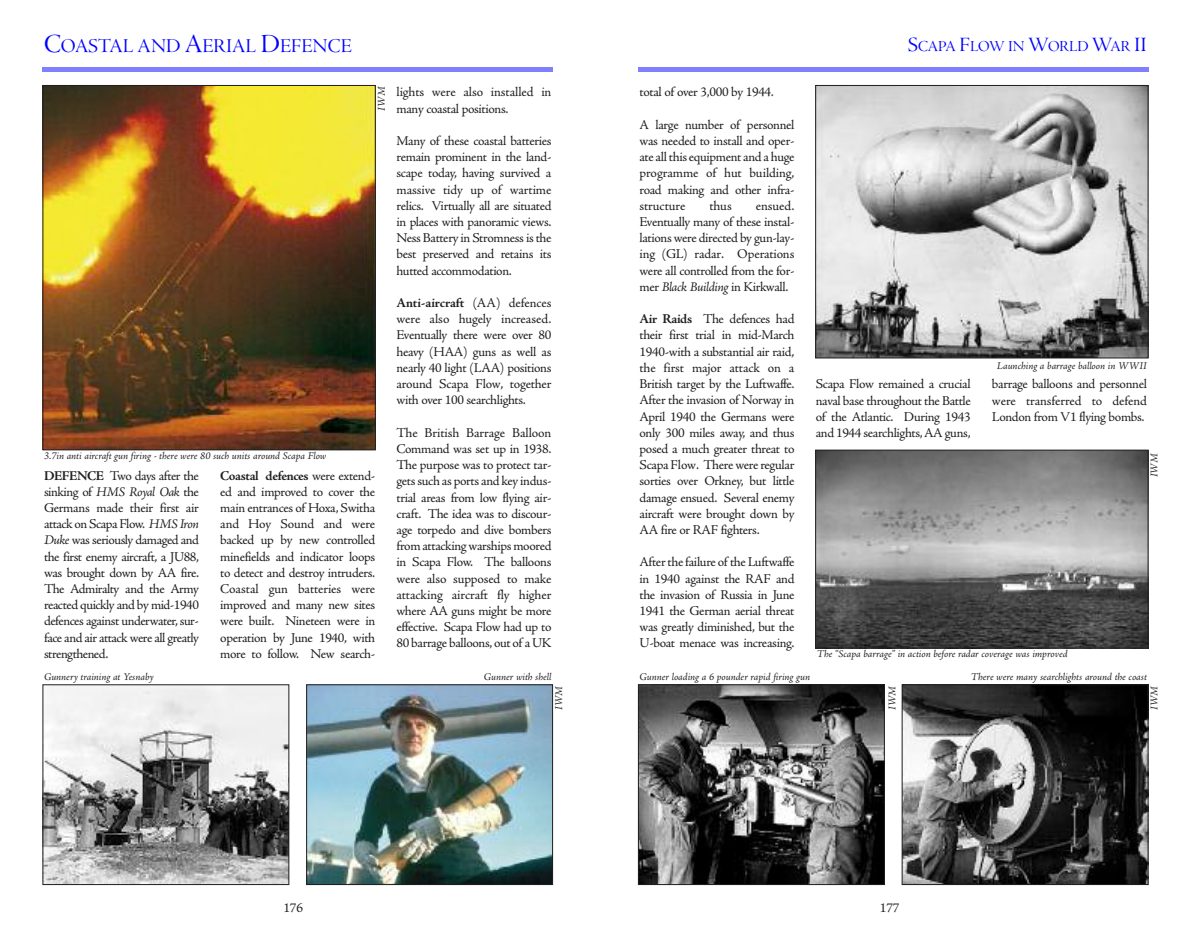
<style>
.page{position:relative;width:1191px;height:936px;background:#fff}
.page>*{position:absolute;margin:0;border:0;box-sizing:border-box;transform-origin:0 0}
.t1{font:20.25px "Adobe Jenson Pro Disp";color:#00f}
.t2{font:15.75px "Adobe Jenson Pro Disp";letter-spacing:-.005em;color:#00f}
.t3{font:13.5px/16.2px "Adobe Jenson Pro";letter-spacing:-.025em;color:#201e21;text-align:justify}
.t4{font:italic 10.5px "Adobe Jenson Pro";letter-spacing:-.005em;color:#201e21}
.s1{font-size:27px}
.s2{font-size:21px}
.s3{font-weight:700}
.s4{font-style:italic}
</style>
<div class="page">
<hr style="left:638px;top:68px;width:510px;height:4px;background:#8080ff">
<img style="left:640px;top:686px;width:242px;height:196px">
<div style="left:638px;top:684px;width:246px;height:200px;border:1px solid #201e21"></div>
<img style="left:903px;top:686px;width:243px;height:196px">
<div style="left:901px;top:684px;width:247px;height:200px;border:1px solid #201e21"></div>
<img style="left:45px;top:87px;width:329px;height:361px">
<div style="left:43px;top:85px;width:333px;height:365px;border:1px solid #201e21"></div>
<hr style="left:43px;top:68px;width:510px;height:4px;background:#8080ff">
<img style="left:817px;top:87px;width:329px;height:269px">
<div style="left:815px;top:85px;width:333px;height:273px;border:1px solid #201e21"></div>
<img style="left:45px;top:686px;width:242px;height:196px">
<img style="left:308px;top:686px;width:243px;height:196px">
<div style="left:306px;top:684px;width:247px;height:200px;border:1px solid #201e21"></div>
<img style="left:817px;top:451px;width:329px;height:195px">
<div style="left:815px;top:449px;width:333px;height:199px;border:1px solid #201e21"></div>
<h1 class="t1" style="left:44px;top:39px;width:309px"><span class="s1">C</span>OASTAL AND <span class="s1">A</span>ERIAL <span class="s1">D</span>EFENCE</h1>
<p class="t2" style="left:907px;top:40px;width:241px"><span class="s2">S</span>CAPA <span class="s2">F</span>LOW IN <span class="s2">W</span>ORLD <span class="s2">W</span>AR <span class="s2">II</span></p>
<p class="t4" style="left:377px;top:111px;width:26px;rotate:-90deg">IWM</p>
<p class="t4" style="left:44px;top:452px;width:284px">3.7in anti aircraft gun firing - there were 80 such units around Scapa Flow</p>
<p class="t3" style="left:44px;top:468px;width:156px"><span class="s3">DEFENCE</span> Two days after the sinking of <span class="s4">HMS Royal Oak</span> the Germans made their first air attack on Scapa Flow. <span class="s4">HMS Iron Duke</span> was seriously damaged and the first enemy aircraft, a JU88, was brought down by AA fire.<br>The Admiralty and the Army reacted quickly and by mid-1940 defences against underwater, sur&shy;face and air attack were all greatly strengthened.</p>
<p class="t3" style="left:220px;top:468px;width:156px"><span class="s3">Coastal defences</span> were extend&shy;ed and improved to cover the main entrances of Hoxa, Switha and Hoy Sound and were backed up by new controlled minefields and indicator loops to detect and destroy intruders.<br>Coastal gun batteries were improved and many new sites were built. Nineteen were in operation by June 1940, with more to follow. New search-</p>
<p class="t3" style="left:396px;top:85px;width:156px">lights were also installed in many coastal positions.</p>
<p class="t3" style="left:396px;top:134px;width:156px">Many of these coastal batteries remain prominent in the land&shy;scape today, having survived a massive tidy up of wartime relics. Virtually all are situated in places with panoramic views.<br>Ness Battery in Stromness is the best preserved and retains its hutted accommodation.</p>
<p class="t3" style="left:396px;top:296px;width:156px"><span class="s3">Anti-aircraft</span> (AA) defences were also hugely increased.<br>Eventually there were over 80 heavy (HAA) guns as well as nearly 40 light (LAA) positions around Scapa Flow, together with over 100 searchlights.</p>
<p class="t3" style="left:396px;top:426px;width:156px">The British Barrage Balloon Command was set up in 1938.<br>The purpose was to protect tar&shy;gets such as ports and key indus&shy;trial areas from low flying air&shy;craft. The idea was to discour&shy;age torpedo and dive bombers from attacking warships moored in Scapa Flow. The balloons were also supposed to make attacking aircraft fly higher where AA guns might be more effective. Scapa Flow had up to 80 barrage balloons,out of a UK</p>
<p class="t3" style="left:639px;top:85px;width:136px">total of over 3,000 by 1944.</p>
<p class="t3" style="left:639px;top:118px;width:156px">A large number of personnel was needed to install and oper&shy;ate all this equipment and a huge programme of hut building, road making and other infra&shy;structure</p>
<p class="t3" style="left:709px;top:199px;width:24px">thus</p>
<p class="t3" style="left:639px;top:199px;width:156px;text-indent:116px">ensued.<br>Eventually many of these instal&shy;lations were directed by gun-lay&shy;ing (GL) radar. Operations were all controlled from the for&shy;mer <span class="s4">Black Building</span> in Kirkwall.</p>
<p class="t3" style="left:639px;top:312px;width:156px"><span class="s3">Air Raids</span> The defences had their first trial in mid-March 1940-with a substantial air raid, the first major attack on a British target by the Luftwaffe.<br>After the invasion of Norway in April 1940 the Germans were only 300 miles away, and thus posed a much greater threat to Scapa Flow. There were regular sorties over Orkney, but little damage ensued. Several enemy aircraft were brought down by AA fire or RAF fighters.</p>
<p class="t3" style="left:639px;top:555px;width:156px">After the failure of the Luftwaffe in 1940 against the RAF and the invasion of Russia in June 1941 the German aerial threat was greatly diminished, but the U-boat menace was increasing.</p>
<p class="t4" style="left:996px;top:362px;width:152px">Launching a barrage balloon in WWII</p>
<p class="t3" style="left:815px;top:377px;width:156px">Scapa Flow remained a crucial naval base throughout the Battle of the Atlantic. During 1943 and 1944 searchlights,AA guns,</p>
<p class="t3" style="left:992px;top:377px;width:156px">barrage balloons and personnel were transferred to defend London from V1 flying bombs.</p>
<p class="t4" style="left:816px;top:650px;width:252px">The “Scapa barrage” in action before radar coverage was improved</p>
<p class="t4" style="left:1150px;top:477px;width:26px;rotate:-90deg">IWM</p>
<p class="t4" style="left:44px;top:672px;width:111px">Gunnery training at Yesnaby</p>
<p class="t4" style="left:484px;top:672px;width:69px">Gunner with shell</p>
<p class="t4" style="left:639px;top:672px;width:172px">Gunner loading a 6 pounder rapid firing gun</p>
<p class="t4" style="left:970px;top:672px;width:178px">There were many searchlights around the coast</p>
<p class="t4" style="left:555px;top:710px;width:26px;rotate:-90deg">IWM</p>
<p class="t4" style="left:888px;top:710px;width:26px;rotate:-90deg">IWM</p>
<p class="t4" style="left:1150px;top:710px;width:26px;rotate:-90deg">IWM</p>
<p class="t3" style="left:283px;top:900px;width:21px">176</p>
<p class="t3" style="left:879px;top:900px;width:21px">177</p>
</div>
